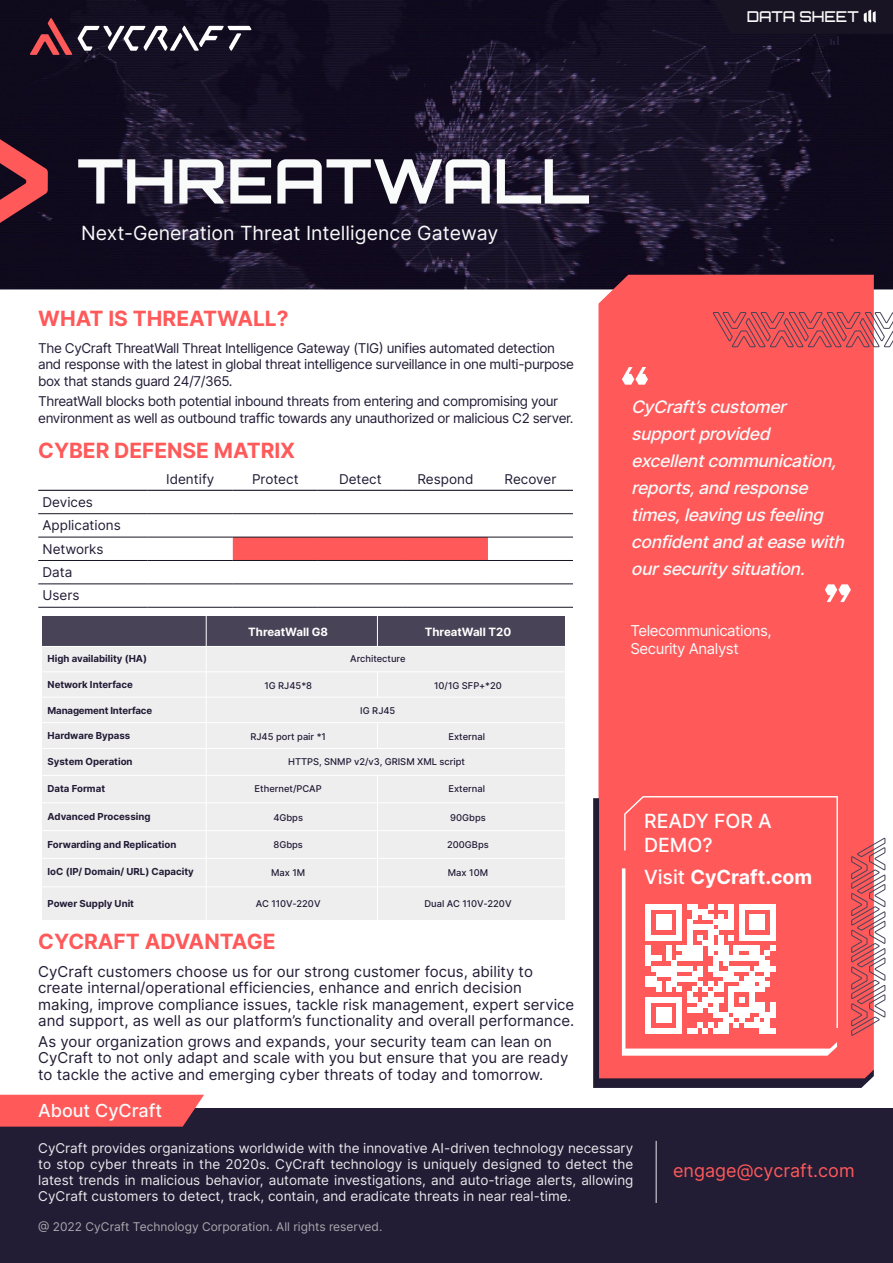
<style>
.page{position:relative;width:893px;height:1263px;background:#fff}
.page>*{position:absolute;margin:0;border:0;box-sizing:border-box;transform-origin:0 0}
.t1{font:61.5px "Orbitron";color:#f9fafa}
.t2{font:700 21px "Inter";letter-spacing:-.005em;color:#ff595a}
.t3{font:19.5px "Inter";color:#f9fafa}
.t4{font:700 19.5px "Inter";color:#fff}
.t5{font:500 19.5px/24px "Inter";color:#fff}
.t6{font:18px "Inter";color:#ff595a}
.t7{font:500 18px "Inter";color:#f9fafa}
.t8{font:italic 500 17.25px/27px "Inter";color:#f9fafa}
.t9{font:15px/16.5px "Inter";color:#221c35}
.t10{font:15px/18px "Inter";letter-spacing:-.03em;color:#f9fafa}
.t11{font:15px "Orbitron";letter-spacing:-.005em;color:#f9fafa}
.t12{font:13.5px/16.5px "Inter";letter-spacing:-.03em;color:#221c35}
.t13{font:13.5px/16.2px "Inter";color:#e9e9eb;text-align:justify}
.t14{font:13.5px/23.4px "Inter";color:#221c35}
.t15{font:13.5px "Inter";letter-spacing:-.005em;color:#221c35}
.t16{font:12px "Inter";color:#a9a9ac}
.t17{font:700 11.4px "Inter";color:#fff}
.t18{font:700 9.6px "Inter";color:#211b35}
.t19{font:500 9.3px "Inter";color:#211b35}
.s1{font-weight:500}
</style>
<div class="page">
<img style="left:0;top:0;width:893px;height:289px">
<div style="left:0;top:1108px;width:893px;height:155px;background:#221c35"></div>
<hr style="left:656px;top:1141px;width:1px;height:62px;background:#e9e9eb">
<svg style="left:0;top:1095px;width:204px;height:32px;background:#f35759"></svg>
<div style="left:598px;top:275px;width:276px;height:523px;background:#ff595a"></div>
<svg style="left:0;top:132px;width:48px;height:98px;background:#752c36"></svg>
<svg style="left:593px;top:798px;width:281px;height:290px;background:#d24d53"></svg>
<svg style="left:622px;top:868px;width:215px;height:188px"></svg>
<svg style="left:624px;top:796px;width:214px;height:232px;fill:#ff595a"></svg>
<svg style="left:707px;top:0;width:186px;height:45px;background:#191424"></svg>
<svg style="left:713px;top:312px;width:180px;height:36px;background:#d96267"></svg>
<svg style="left:851px;top:838px;width:35px;height:197px"></svg>
<svg style="left:30px;top:18px;width:42px;height:37px;background:#5e2430"></svg>
<svg style="left:78px;top:26px;width:174px;height:25px"></svg>
<div style="left:233px;top:538px;width:255px;height:22px;background:#ff595a"></div>
<hr style="left:38px;top:513px;width:110px;height:1px;background:#191423">
<hr style="left:148px;top:513px;width:85px;height:1px;background:#191423">
<hr style="left:233px;top:513px;width:85px;height:1px;background:#191423">
<hr style="left:318px;top:513px;width:85px;height:1px;background:#191423">
<hr style="left:403px;top:513px;width:85px;height:1px;background:#191423">
<hr style="left:488px;top:513px;width:85px;height:1px;background:#191423">
<hr style="left:38px;top:537px;width:110px;height:1px;background:#191423">
<hr style="left:148px;top:537px;width:85px;height:1px;background:#191423">
<hr style="left:233px;top:537px;width:85px;height:1px;background:#191423">
<hr style="left:318px;top:537px;width:85px;height:1px;background:#191423">
<hr style="left:403px;top:537px;width:85px;height:1px;background:#191423">
<hr style="left:488px;top:537px;width:85px;height:1px;background:#191423">
<hr style="left:38px;top:560px;width:110px;height:1px;background:#191423">
<hr style="left:148px;top:560px;width:85px;height:1px;background:#191423">
<hr style="left:233px;top:560px;width:85px;height:1px;background:#191423">
<hr style="left:318px;top:560px;width:85px;height:1px;background:#191423">
<hr style="left:403px;top:560px;width:85px;height:1px;background:#191423">
<hr style="left:488px;top:560px;width:85px;height:1px;background:#191423">
<hr style="left:38px;top:583px;width:110px;height:1px;background:#191423">
<hr style="left:148px;top:583px;width:85px;height:1px;background:#191423">
<hr style="left:233px;top:583px;width:85px;height:1px;background:#191423">
<hr style="left:318px;top:583px;width:85px;height:1px;background:#191423">
<hr style="left:403px;top:583px;width:85px;height:1px;background:#191423">
<hr style="left:488px;top:583px;width:85px;height:1px;background:#191423">
<hr style="left:38px;top:607px;width:110px;height:1px;background:#191423">
<hr style="left:148px;top:607px;width:85px;height:1px;background:#191423">
<hr style="left:233px;top:607px;width:85px;height:1px;background:#191423">
<hr style="left:318px;top:607px;width:85px;height:1px;background:#191423">
<hr style="left:403px;top:607px;width:85px;height:1px;background:#191423">
<hr style="left:488px;top:607px;width:85px;height:1px;background:#191423">
<hr style="left:38px;top:490px;width:110px;height:1px;background:#191423">
<hr style="left:148px;top:490px;width:85px;height:1px;background:#191423">
<hr style="left:233px;top:490px;width:85px;height:1px;background:#191423">
<hr style="left:318px;top:490px;width:85px;height:1px;background:#191423">
<hr style="left:403px;top:490px;width:85px;height:1px;background:#191423">
<hr style="left:488px;top:490px;width:85px;height:1px;background:#191423">
<svg style="left:622px;top:367px;width:26px;height:18px"></svg>
<svg style="left:825px;top:584px;width:26px;height:18px"></svg>
<div style="left:43px;top:616px;width:522px;height:30px;background:#484357"></div>
<div style="left:43px;top:646px;width:522px;height:273px;background:#efeeef"></div>
<hr style="left:206px;top:613px;width:1px;height:306px;background:#fff">
<hr style="left:377px;top:616px;width:1px;height:30px;background:#fff">
<svg style="left:377px;top:672px;width:1px;height:25px"></svg>
<svg style="left:377px;top:723px;width:1px;height:25px"></svg>
<hr style="left:377px;top:774px;width:1px;height:145px;background:#fff">
<hr style="left:41px;top:646px;width:525px;height:1px;background:#fff">
<hr style="left:41px;top:671px;width:527px;height:1px;background:#fff">
<hr style="left:41px;top:697px;width:527px;height:1px;background:#fff">
<hr style="left:41px;top:722px;width:527px;height:1px;background:#fff">
<hr style="left:41px;top:748px;width:527px;height:1px;background:#fff">
<hr style="left:41px;top:775px;width:527px;height:1px;background:#fff">
<hr style="left:41px;top:802px;width:527px;height:1px;background:#fff">
<hr style="left:41px;top:830px;width:527px;height:1px;background:#fff">
<hr style="left:41px;top:858px;width:527px;height:1px;background:#fff">
<hr style="left:41px;top:886px;width:527px;height:1px;background:#fff">
<p class="t11" style="left:747px;top:7px;width:114px">DATA SHEET</p>
<h1 class="t1" style="left:77px;top:141px;width:514px">THREATWALL</h1>
<h3 class="t3" style="left:81px;top:219px;width:419px">Next-Generation Threat Intelligence Gateway</h3>
<h2 class="t2" style="left:38px;top:303px;width:252px">WHAT IS THREATWALL?</h2>
<p class="t12" style="left:38px;top:339px;width:537px">The CyCraft ThreatWall Threat Intelligence Gateway (TIG) unifies automated detection and response with the latest in global threat intelligence surveillance in one multi-purpose box that stands guard 24/7/365.</p>
<p class="t12" style="left:38px;top:393px;width:537px">ThreatWall blocks both potential inbound threats from entering and compromising your environment as well as outbound traffic towards any unauthorized or malicious C2 server.</p>
<h2 class="t2" style="left:38px;top:435px;width:259px">CYBER DEFENSE MATRIX</h2>
<p class="t14" style="left:43px;top:490px;width:80px">Devices<br>Applications<br>Networks<br>Data<br>Users</p>
<p class="t14" style="left:166px;top:467px;width:50px">Identify</p>
<p class="t14" style="left:252px;top:467px;width:48px">Protect</p>
<p class="t12" style="left:339px;top:470px;width:44px">Detect</p>
<p class="t14" style="left:417px;top:467px;width:58px">Respond</p>
<p class="t15" style="left:505px;top:469px;width:53px">Recover</p>
<p class="t17" style="left:248px;top:623px;width:81px">ThreatWall G8</p>
<p class="t17" style="left:425px;top:623px;width:88px">ThreatWall T20</p>
<p class="t18" style="left:48px;top:652px;width:101px">High availability (HA)</p>
<p class="t18" style="left:48px;top:678px;width:87px">Network Interface</p>
<p class="t18" style="left:48px;top:703px;width:106px">Management Interface</p>
<p class="t18" style="left:48px;top:729px;width:84px">Hardware Bypass</p>
<p class="t18" style="left:48px;top:755px;width:87px">System Operation</p>
<p class="t18" style="left:48px;top:782px;width:59px">Data Format</p>
<p class="t18" style="left:48px;top:810px;width:104px">Advanced Processing</p>
<p class="t18" style="left:48px;top:837px;width:130px">Forwarding and Replication</p>
<p class="t18" style="left:48px;top:864px;width:148px">IoC (IP/ Domain/ URL) Capacity</p>
<p class="t18" style="left:48px;top:896px;width:88px">Power Supply Unit</p>
<p class="t19" style="left:264px;top:679px;width:49px">1G RJ45*8</p>
<p class="t19" style="left:250px;top:729px;width:77px">RJ45 port pair *1</p>
<p class="t19" style="left:350px;top:652px;width:57px">Architecture</p>
<p class="t19" style="left:360px;top:704px;width:37px">IG RJ45</p>
<p class="t19" style="left:434px;top:679px;width:69px">10/1G SFP+*20</p>
<p class="t19" style="left:448px;top:729px;width:38px">External</p>
<p class="t19" style="left:288px;top:755px;width:178px">HTTPS, SNMP v2/v3, GRISM XML script</p>
<p class="t19" style="left:255px;top:782px;width:69px">Ethernet/PCAP</p>
<p class="t19" style="left:273px;top:811px;width:31px">4Gbps</p>
<p class="t19" style="left:450px;top:811px;width:37px">90Gbps</p>
<p class="t19" style="left:273px;top:838px;width:31px">8Gbps</p>
<p class="t19" style="left:447px;top:838px;width:43px">200GBps</p>
<p class="t19" style="left:271px;top:865px;width:36px">Max 1M</p>
<p class="t19" style="left:448px;top:865px;width:42px">Max 10M</p>
<p class="t19" style="left:256px;top:896px;width:66px">AC 110V-220V</p>
<p class="t19" style="left:424px;top:896px;width:89px">Dual AC 110V-220V</p>
<p class="t19" style="left:448px;top:782px;width:38px">External</p>
<h2 class="t2" style="left:38px;top:926px;width:239px">CYCRAFT ADVANTAGE</h2>
<p class="t9" style="left:38px;top:963px;width:538px">CyCraft customers choose us for our strong customer focus, ability to create internal/operational efficiencies, enhance and enrich decision making, improve compliance issues, tackle risk management, expert service and support, as well as our platform’s functionality and overall performance.</p>
<p class="t9" style="left:38px;top:1033px;width:532px">As your organization grows and expands, your security team can lean on<br>CyCraft to not only adapt and scale with you but ensure that you are ready to tackle the active and emerging cyber threats of today and tomorrow.</p>
<p class="t7" style="left:38px;top:1097px;width:125px">About CyCraft</p>
<p class="t8" style="left:631px;top:393px;width:220px">CyCraft’s customer support provided excellent communication, reports, and response times, leaving us feeling confident and at ease with our security situation.</p>
<p class="t10" style="left:630px;top:621px;width:143px">Telecommunications,<br>Security Analyst</p>
<h3 class="t5" style="left:644px;top:808px;width:129px">READY FOR A<br>DEMO?</h3>
<h3 class="t4" style="left:644px;top:863px;width:170px"><span class="s1">Visit</span> CyCraft.com</h3>
<p class="t13" style="left:38px;top:1139px;width:597px">CyCraft provides organizations worldwide with the innovative AI-driven technology necessary to stop cyber threats in the 2020s. CyCraft technology is uniquely designed to detect the latest trends in malicious behavior, automate investigations, and auto-triage alerts, allowing CyCraft customers to detect, track, contain, and eradicate threats in near real-time.</p>
<p class="t16" style="left:38px;top:1218px;width:346px">@ 2022 CyCraft Technology Corporation. All rights reserved.</p>
<p class="t6" style="left:673px;top:1158px;width:183px">engage@cycraft.com</p>
</div>
